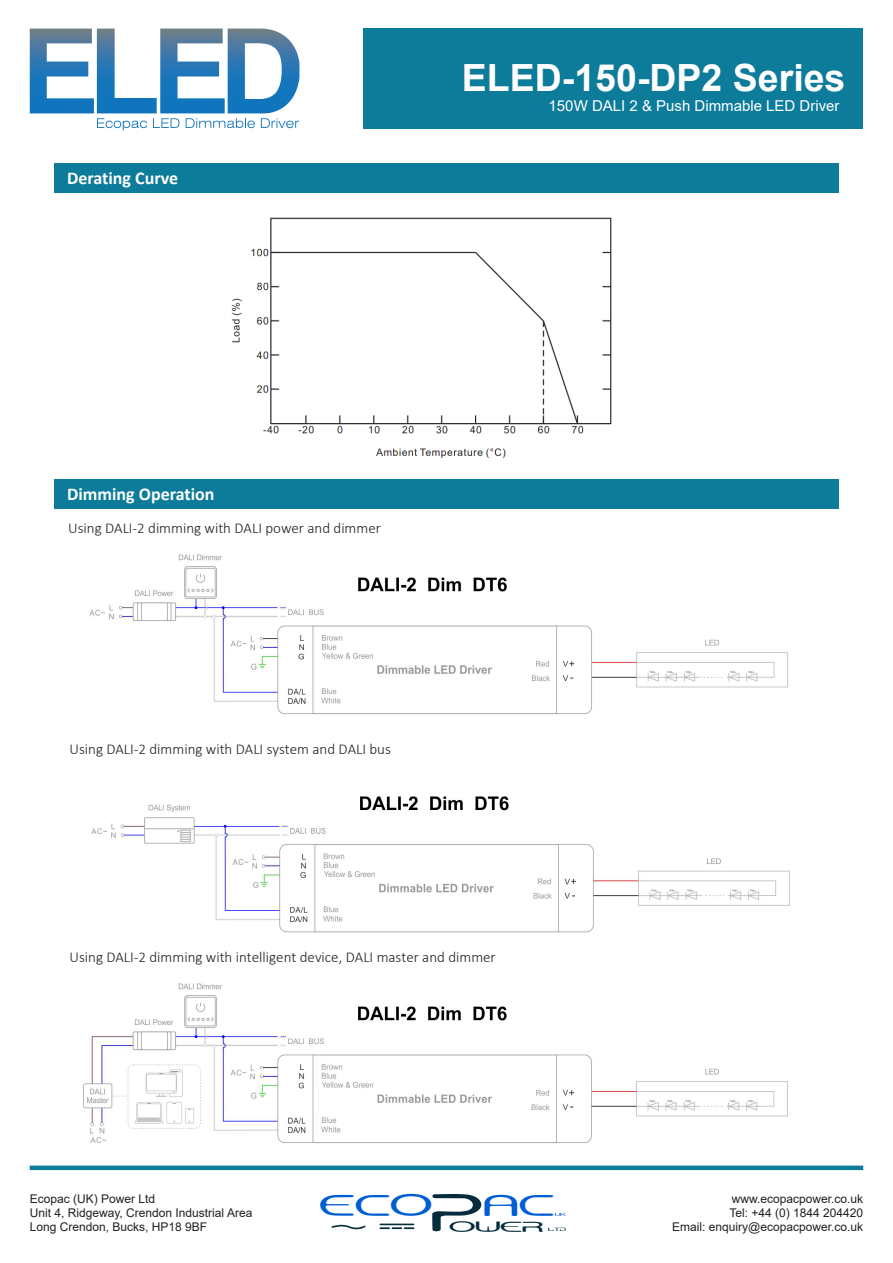
<style>
.page{position:relative;width:893px;height:1263px;background:#fff}
.page>*{position:absolute;margin:0;border:0;box-sizing:border-box;transform-origin:0 0}
.t1{font:94.05px "Slide";color:#052c3c;scale:.8 1}
.t2{font:52.65px "Slide";color:#015ed2;scale:.88 1}
.t3{font:700 37.5px "Arial";color:#fff}
.t4{font:25.65px "Slide";color:#052c3c;scale:1.13 1}
.t5{font:700 18px "Calibri";color:#fff}
.t6{font:300 15px "Calibri";color:#231f20}
.t7{font:15px "Arial";color:#fff}
.t8{font:12px/14.4px "Arial";color:#231f20}
.t9{font:8.4px "Slide";color:#052c3c}
.t10{font:7.65px "Slide";color:#015ed2}
</style>
<div class="page">
<svg style="left:331px;top:1224px;width:35px;height:5px"></svg>
<hr style="left:380px;top:1223px;width:34px;height:2px;background:#052c3c">
<svg style="left:380px;top:1227px;width:34px;height:2px"></svg>
<svg style="left:30px;top:29px;width:269px;height:101px"></svg>
<div style="left:364px;top:28px;width:499px;height:101px;background:#0d7b9a"></div>
<div style="left:30px;top:1165px;width:833px;height:5px;background:#0d7b9a"></div>
<div style="left:54px;top:164px;width:785px;height:29px;background:#0d7b9a"></div>
<div style="left:54px;top:479px;width:785px;height:30px;background:#0d7b9a"></div>
<img style="left:231px;top:217px;width:381px;height:242px">
<img style="left:89px;top:554px;width:699px;height:161px">
<img style="left:91px;top:796px;width:699px;height:137px">
<img style="left:83px;top:983px;width:705px;height:161px">
<p class="t5" style="left:67px;top:166px;width:113px">Derating Curve</p>
<h3 class="t3" style="left:462px;top:52px;width:385px">ELED-150-DP2 Series</h3>
<p class="t7" style="left:549px;top:95px;width:292px">150W DALI 2 &amp; Push Dimmable LED Driver</p>
<p class="t5" style="left:67px;top:481px;width:149px">Dimming Operation</p>
<p class="t6" style="left:68px;top:518px;width:314px">Using DALI-2 dimming with DALI power and dimmer</p>
<p class="t6" style="left:70px;top:740px;width:323px">Using DALI-2 dimming with DALI system and DALI bus</p>
<p class="t6" style="left:70px;top:948px;width:428px">Using DALI-2 dimming with intelligent device, DALI master and dimmer</p>
<h1 class="t1" style="left:430px;top:1168px;width:67px">P</h1>
<h2 class="t2" style="left:320px;top:1181px;width:267px">eco AC</h2>
<p class="t8" style="left:30px;top:1191px;width:224px">Ecopac (UK) Power Ltd<br>Unit 4, Ridgeway, Crendon Industrial Area<br>Long Crendon, Bucks, HP18 9BF</p>
<p class="t8" style="left:672px;top:1191px;width:192px;text-align:right">www.ecopacpower.co.uk<br>Tel: +44 (0) 1844 204420<br>Email: enquiry@ecopacpower.co.uk</p>
<p class="t10" style="left:555px;top:1211px;width:13px">UK</p>
<h3 class="t4" style="left:449px;top:1214px;width:85px">OWER</h3>
<p class="t9" style="left:548px;top:1226px;width:19px">LTD</p>
</div>
